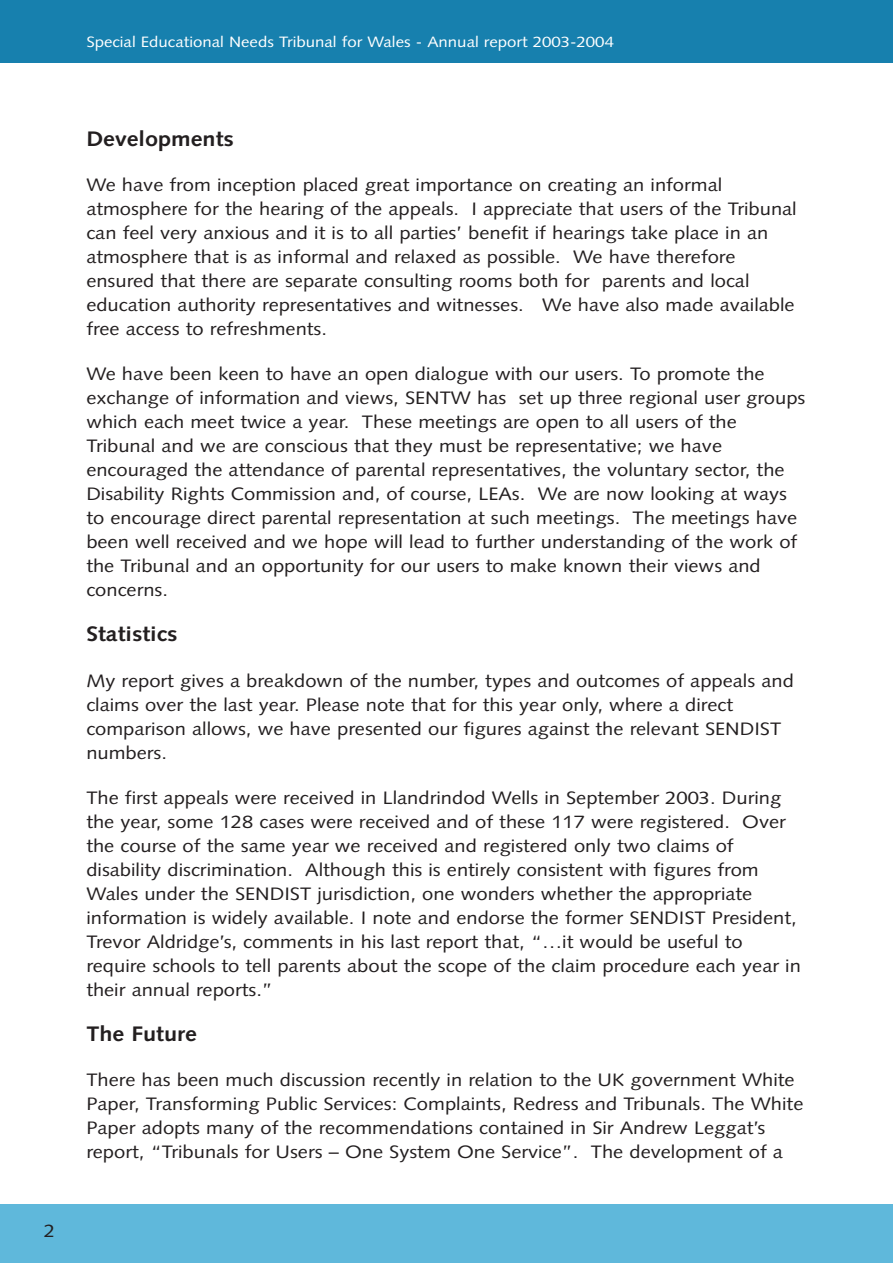
<style>
.page{position:relative;width:893px;height:1263px;background:#fff}
.page>*{position:absolute;margin:0;border:0;box-sizing:border-box;transform-origin:0 0}
.t1{font:700 21px "Syntax";color:#231f20;scale:1.12 1}
.t2{font:18px/24px "Syntax";color:#231f20;scale:1.12 1}
.t3{font:15px "Syntax";color:#fff;scale:1.12 1}
</style>
<div class="page">
<div style="left:0;top:0;width:893px;height:63px;background:#1780ae"></div>
<div style="left:0;top:1204px;width:893px;height:59px;background:#5fb8db"></div>
<hr style="left:892px;top:0;width:1px;height:64px;background:#1780ae">
<p class="t2" style="left:44px;top:1220px;width:12px">2</p>
<p class="t3" style="left:86px;top:36px;width:473px">Special Educational Needs Tribunal for Wales - Annual report 2003-2004</p>
<p class="t1" style="left:86px;top:130px;width:133px">Developments</p>
<p class="t2" style="left:86px;top:174px;width:636px">We have from inception placed great importance on creating an informal atmosphere for the hearing of the appeals. I appreciate that users of the Tribunal can feel very anxious and it is to all parties’ benefit if hearings take place in an atmosphere that is as informal and relaxed as possible. We have therefore ensured that there are separate consulting rooms both for parents and local education authority representatives and witnesses. We have also made available free access to refreshments.</p>
<p class="t2" style="left:86px;top:364px;width:643px">We have been keen to have an open dialogue with our users. To promote the exchange of information and views, SENTW has set up three regional user groups which each meet twice a year. These meetings are open to all users of the Tribunal and we are conscious that they must be representative; we have encouraged the attendance of parental representatives, the voluntary sector, the Disability Rights Commission and, of course, LEAs. We are now looking at ways to encourage direct parental representation at such meetings. The meetings have been well received and we hope will lead to further understanding of the work of the Tribunal and an opportunity for our users to make known their views and concerns.</p>
<p class="t1" style="left:86px;top:626px;width:83px">Statistics</p>
<p class="t2" style="left:86px;top:670px;width:633px">My report gives a breakdown of the number, types and outcomes of appeals and claims over the last year. Please note that for this year only, where a direct comparison allows, we have presented our figures against the relevant SENDIST numbers.</p>
<p class="t2" style="left:86px;top:787px;width:640px">The first appeals were received in Llandrindod Wells in September 2003. During the year, some 128 cases were received and of these 117 were registered. Over the course of the same year we received and registered only two claims of disability discrimination. Although this is entirely consistent with figures from Wales under the SENDIST jurisdiction, one wonders whether the appropriate information is widely available. I note and endorse the former SENDIST President, Trevor Aldridge’s, comments in his last report that, “…it would be useful to require schools to tell parents about the scope of the claim procedure each year in their annual reports.”</p>
<p class="t1" style="left:86px;top:1025px;width:100px">The Future</p>
<p class="t2" style="left:86px;top:1070px;width:642px">There has been much discussion recently in relation to the UK government White Paper, Transforming Public Services: Complaints, Redress and Tribunals. The White Paper adopts many of the recommendations contained in Sir Andrew Leggat’s report, “Tribunals for Users – One System One Service”. The development of a</p>
</div>
